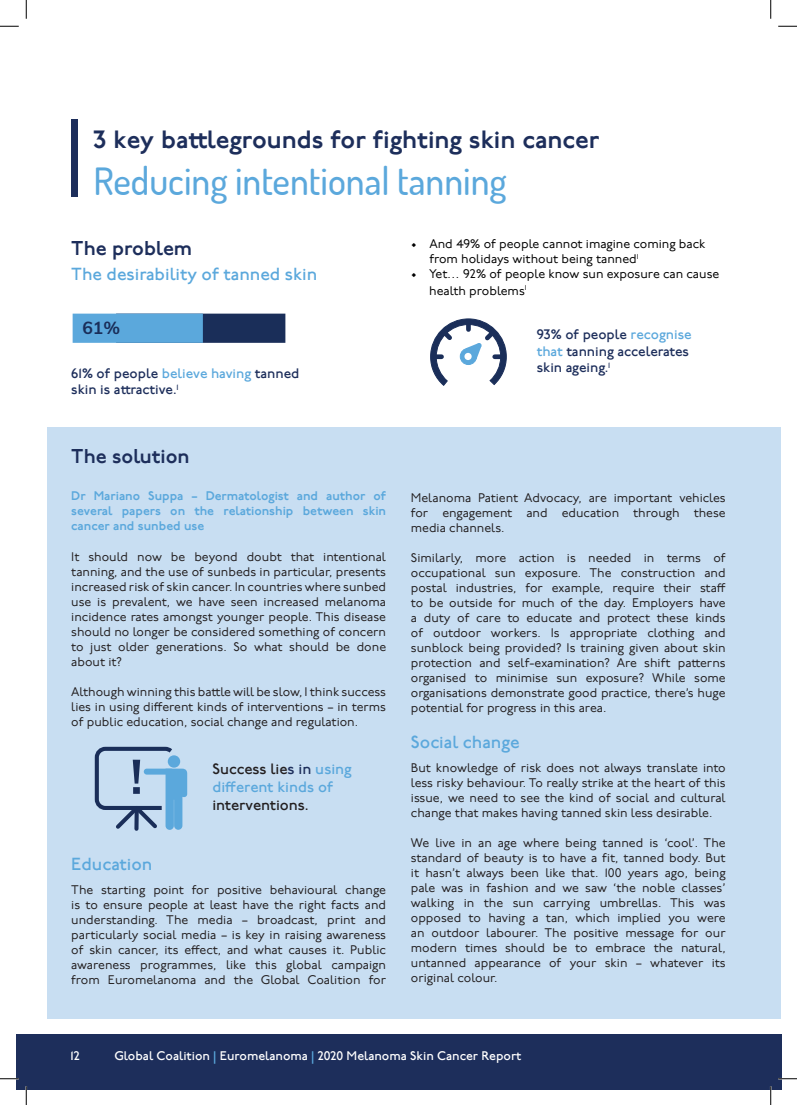
<style>
.page{position:relative;width:797px;height:1105px;background:#fff}
.page>*{position:absolute;margin:0;border:0;box-sizing:border-box;transform-origin:0 0}
.t1{font:500 37.5px "Dosis";color:#5ba8dc}
.t2{font:700 25px "P22 Underground CY Demi";color:#1d2e5b}
.t3{font:700 20px "P22 Underground CY Demi";color:#1d2e5b}
.t4{font:17.5px "P22 Underground CY Medium";color:#5ba8dc}
.t5{font:700 17.5px "Muli";color:#1a2e59}
.t6{font:15px/18px "P22 Underground CY Medium";color:#5ba8dc}
.t7{font:15px "P22 Underground CY Medium";color:#231f20}
.t8{font:13.75px/16.5px "P22 Underground CY Medium";color:#1d2e5b}
.t9{font:12.5px/15px "P22 Underground CY Pro";color:#231f20;text-align:justify}
.t10{font:12.5px/15px "P22 Underground CY Pro";color:#000001}
.t11{font:700 12.5px/15px "P22 Underground CY Demi";color:#5ba8dc;text-align:justify}
.t12{font:12.5px "P22 Underground CY Medium";color:#fff}
.s1{color:#5ba8dc}
.s2{color:#231f20}
.s3{color:#1d2e5b}
</style>
<div class="page">
<div style="left:16px;top:1034px;width:765px;height:55px;background:#1d2e5b"></div>
<div style="left:71px;top:119px;width:7px;height:77px;background:#1d2e5b"></div>
<div style="left:48px;top:428px;width:733px;height:591px;background:#c8def2"></div>
<svg style="left:94px;top:746px;width:93px;height:85px"></svg>
<div style="left:116px;top:314px;width:169px;height:29px;background:#1a2e59"></div>
<div style="left:73px;top:314px;width:130px;height:29px;background:#5ba8dc"></div>
<svg style="left:430px;top:318px;width:77px;height:68px"></svg>
<div style="left:464px;top:353px;width:7px;height:7px;background:#fff;border-radius:50%"></div>
<svg style="left:0;top:25px;width:19px;height:2px"></svg>
<svg style="left:778px;top:25px;width:19px;height:2px"></svg>
<svg style="left:0;top:1078px;width:19px;height:1px"></svg>
<svg style="left:778px;top:1078px;width:19px;height:1px"></svg>
<svg style="left:25px;top:0;width:2px;height:19px"></svg>
<svg style="left:25px;top:1086px;width:2px;height:19px"></svg>
<svg style="left:770px;top:0;width:1px;height:19px"></svg>
<svg style="left:770px;top:1086px;width:1px;height:19px"></svg>
<h2 class="t2" style="left:94px;top:125px;width:507px">3 key battlegrounds for fighting skin cancer</h2>
<h1 class="t1" style="left:94px;top:155px;width:415px">Reducing intentional tanning</h1>
<h3 class="t3" style="left:71px;top:237px;width:122px">The problem</h3>
<h3 class="t4" style="left:71px;top:265px;width:247px">The desirability of tanned skin</h3>
<h3 class="t5" style="left:82px;top:315px;width:39px">61%</h3>
<p class="t8" style="left:71px;top:365px;width:230px">61% of people <span class="s1">believe having</span> tanned skin is attractive.<sup>1</sup></p>
<h3 class="t3" style="left:71px;top:445px;width:120px">The solution</h3>
<p class="t11" style="left:71px;top:489px;width:316px">Dr Mariano Suppa – Dermatologist and author of several papers on the relationship between skin cancer and sunbed use</p>
<p class="t9" style="left:71px;top:549px;width:316px">It should now be beyond doubt that intentional tanning, and the use of sunbeds in particular, presents increased risk of skin cancer. In countries where sunbed use is prevalent, we have seen increased melanoma incidence rates amongst younger people. This disease should no longer be considered something of concern to just older generations. So what should be done about it?</p>
<p class="t9" style="left:71px;top:684px;width:316px">Although winning this battle will be slow, I think success lies in using different kinds of interventions – in terms of public education, social change and regulation.</p>
<p class="t6" style="left:212px;top:760px;width:141px"><span class="s2">Success lie</span><span class="s3">s in</span> using different kinds of</p>
<p class="t7" style="left:212px;top:797px;width:98px">interventions.</p>
<h3 class="t4" style="left:71px;top:854px;width:83px">Education</h3>
<p class="t9" style="left:71px;top:882px;width:316px">The starting point for positive behavioural change is to ensure people at least have the right facts and understanding. The media – broadcast, print and particularly social media – is key in raising awareness of skin cancer, its effect, and what causes it. Public awareness programmes, like this global campaign from Euromelanoma and the Global Coalition for</p>
<p class="t10" style="left:429px;top:236px;width:277px;text-indent:-19px">• And 49% of people cannot imagine coming back from holidays without being tanned<sup>1</sup></p>
<p class="t10" style="left:429px;top:265px;width:291px;line-height:16.5px;text-indent:-18px">• Yet… 92% of people know sun exposure can cause health problems<sup>1</sup></p>
<p class="t8" style="left:536px;top:327px;width:156px">93% of people <span class="s1">recognise that</span> tanning accelerates skin ageing.<sup>1</sup></p>
<p class="t9" style="left:411px;top:490px;width:316px">Melanoma Patient Advocacy, are important vehicles for engagement and education through these media channels.</p>
<p class="t9" style="left:411px;top:550px;width:316px">Similarly, more action is needed in terms of occupational sun exposure. The construction and postal industries, for example, require their staff to be outside for much of the day. Employers have a duty of care to educate and protect these kinds of outdoor workers. Is appropriate clothing and sunblock being provided? Is training given about skin protection and self-examination? Are shift patterns organised to minimise sun exposure? While some organisations demonstrate good practice, there’s huge potential for progress in this area.</p>
<h3 class="t4" style="left:411px;top:733px;width:110px">Social change</h3>
<p class="t9" style="left:411px;top:760px;width:316px">But knowledge of risk does not always translate into less risky behaviour. To really strike at the heart of this issue, we need to see the kind of social and cultural change that makes having tanned skin less desirable.</p>
<p class="t9" style="left:411px;top:835px;width:316px">We live in an age where being tanned is ‘cool’. The standard of beauty is to have a fit, tanned body. But it hasn’t always been like that. 100 years ago, being pale was in fashion and we saw ‘the noble classes’ walking in the sun carrying umbrellas. This was opposed to having a tan, which implied you were an outdoor labourer. The positive message for our modern times should be to embrace the natural, untanned appearance of your skin – whatever its original colour.</p>
<p class="t12" style="left:71px;top:1048px;width:11px">12</p>
<p class="t12" style="left:114px;top:1048px;width:408px">Global Coalition <span class="s1">|</span> Euromelanoma <span class="s1">|</span> 2020 Melanoma Skin Cancer Report</p>
</div>
